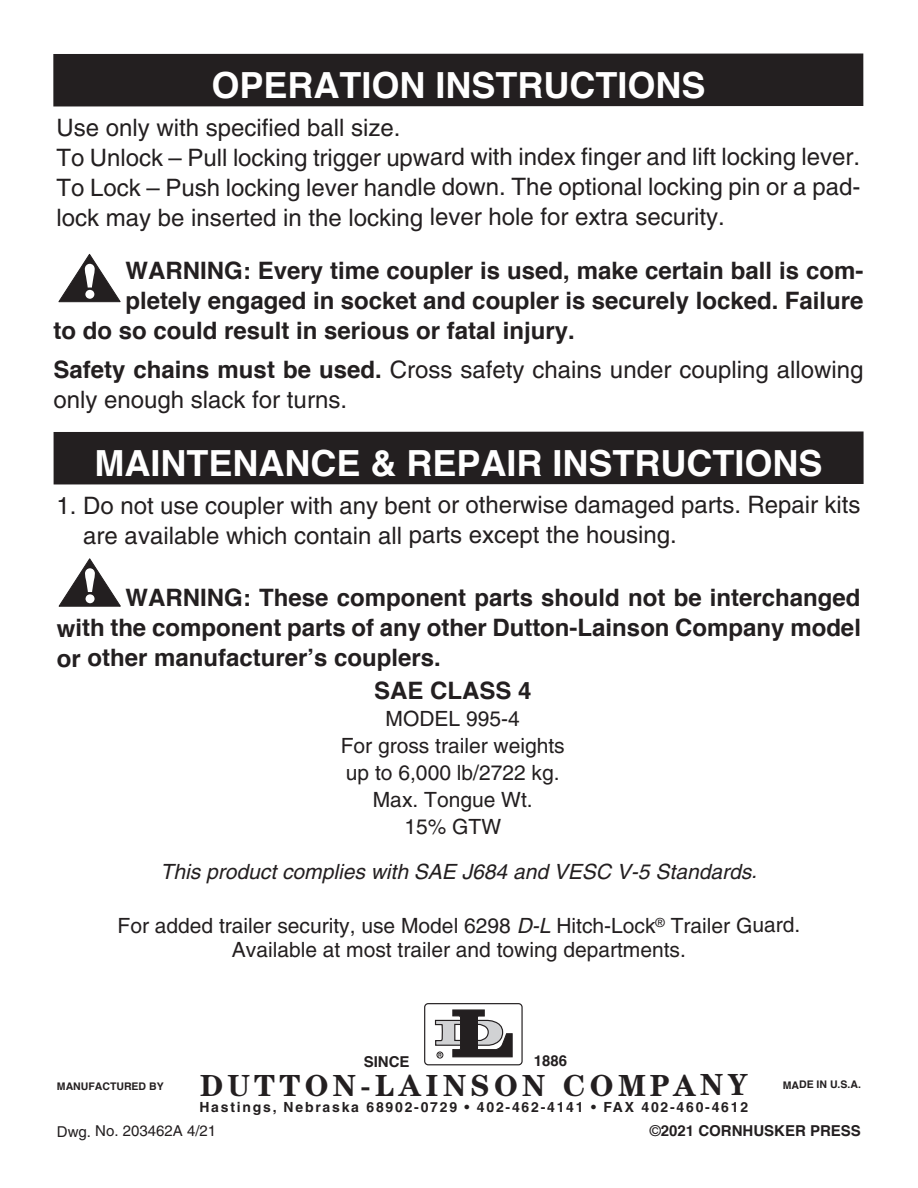
<style>
.page{position:relative;width:918px;height:1188px;background:#fff}
.page>*{position:absolute;margin:0;border:0;box-sizing:border-box;transform-origin:0 0}
.t1{font:700 36px "Helvetica";color:#fff}
.t2{font:700 30.6px "Century";letter-spacing:.14em;color:#231f20}
.t3{font:24px/30px "Helvetica LT Std";color:#231f20}
.t4{font:700 24px/30px "Helvetica";color:#231f20;text-align:justify}
.t5{font:21px/27px "Helvetica LT Std";color:#231f20}
.t6{font:italic 21px "Helvetica";color:#231f20}
.t7{font:700 15px "Helvetica";color:#231f20}
.t8{font:15px "Helvetica LT Std";color:#231f20}
.t9{font:700 14.1px "Helvetica";letter-spacing:.125em;color:#231f20}
.t10{font:700 11.4px/11.4px "Helvetica";color:#231f20;text-align:center}
.t11{font:700 10.5px "Helvetica";color:#231f20}
.s1{font-family:"Helvetica";font-weight:700}
.s2{font-family:"Helvetica";font-style:italic}
.s3{font-family:"Helvetica LT Std";font-weight:400}
</style>
<div class="page">
<div style="left:53px;top:53px;width:810px;height:53px;background:#231f20"></div>
<div style="left:54px;top:431px;width:810px;height:53px;background:#231f20"></div>
<svg style="left:58px;top:254px;width:63px;height:48px"></svg>
<svg style="left:59px;top:558px;width:62px;height:48px"></svg>
<div style="left:424px;top:1003px;width:99px;height:62px;border:1px solid #231f20;border-radius:4px"></div>
<svg style="left:434px;top:1009px;width:79px;height:57px"></svg>
<p class="t1" style="left:211px;top:61px;width:496px">OPERATION INSTRUCTIONS</p>
<p class="t3" style="left:56px;top:112px;width:346px">Use only with specified ball size.</p>
<p class="t3" style="left:56px;top:142px;width:805px">To Unlock – Pull locking trigger upward with index finger and lift locking lever.</p>
<p class="t3" style="left:56px;top:172px;width:805px">To Lock – Push locking lever handle down. The optional locking pin or a pad&shy;lock may be inserted in the locking lever hole for extra security.</p>
<p class="t4" style="left:125px;top:257px;width:740px">WARNING: Every time coupler is used, make certain ball is com-</p>
<p class="t4" style="left:125px;top:287px;width:740px">pletely engaged in socket and coupler is securely locked. Failure</p>
<p class="t4" style="left:54px;top:317px;width:523px">to do so could result in serious or fatal injury.</p>
<p class="t3" style="left:54px;top:354px;width:811px"><span class="s1">Safety chains must be used.</span> Cross safety chains under coupling allowing only enough slack for turns.</p>
<p class="t1" style="left:95px;top:439px;width:730px">MAINTENANCE &amp; REPAIR INSTRUCTIONS</p>
<p class="t3" style="left:83px;top:490px;width:779px;text-indent:-27px">1. Do not use coupler with any bent or otherwise damaged parts. Repair kits are available which contain all parts except the housing.</p>
<p class="t4" style="left:57px;top:584px;width:806px;text-indent:69px">WARNING: These component parts should not be interchanged with the component parts of any other Dutton-Lainson Company model or other manufacturer’s couplers.</p>
<p class="t4" style="left:374px;top:677px;width:159px">SAE CLASS 4</p>
<p class="t5" style="left:386px;top:705px;width:136px">MODEL 995-4</p>
<p class="t5" style="left:341px;top:732px;width:226px">For gross trailer weights up to 6,000 lb/2722 kg.</p>
<p class="t5" style="left:373px;top:786px;width:161px">Max. Tongue Wt.</p>
<p class="t5" style="left:404px;top:813px;width:98px">15% GTW</p>
<p class="t6" style="left:161px;top:859px;width:598px">This product complies with SAE J684 and VESC V-5 Standards.</p>
<p class="t5" style="left:118px;top:912px;width:684px">For added trailer security, use Model 6298 <span class="s2">D-L</span> Hitch-Lock<sup>®</sup> Trailer Guard.</p>
<p class="t5" style="left:232px;top:936px;width:456px">Available at most trailer and towing departments.</p>
<p class="t7" style="left:364px;top:1052px;width:47px">SINCE</p>
<p class="t7" style="left:534px;top:1051px;width:35px">1886</p>
<p class="t10" style="left:776px;top:1072px;width:49px">MADE IN<br>U.S.A.</p>
<p class="t2" style="left:200px;top:1067px;width:548px">DUTTON-LAINSON COMPANY</p>
<p class="t9" style="left:199px;top:1099px;width:550px">Hastings, Nebraska 68902-0729 • 402-462-4141 • FAX 402-460-4612</p>
<p class="t11" style="left:57px;top:1079px;width:108px">MANUFACTURED BY</p>
<p class="t11" style="left:783px;top:1078px;width:80px">MADE IN U.S.A.</p>
<p class="t8" style="left:57px;top:1123px;width:161px">Dwg. No. 203462A 4/21</p>
<p class="t7" style="left:650px;top:1121px;width:213px"><span class="s3">©</span>2021 CORNHUSKER PRESS</p>
</div>
